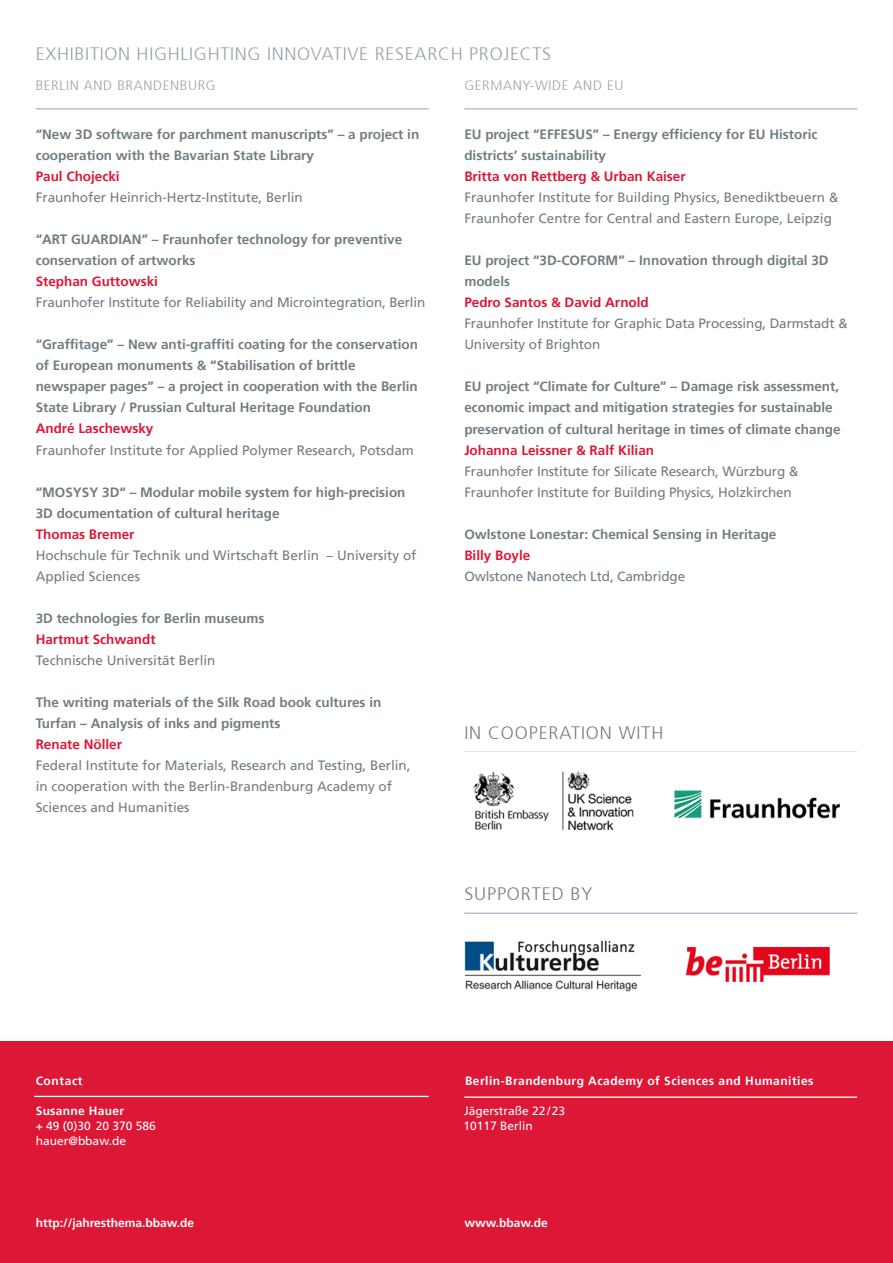
<style>
.page{position:relative;width:893px;height:1263px;background:#fff}
.page>*{position:absolute;margin:0;border:0;box-sizing:border-box;transform-origin:0 0}
.t1{font:300 18px "Frutiger 45";letter-spacing:.04em;color:#94a2aa}
.t2{font:300 18px "Frutiger 45";color:#717d83}
.t3{font:700 13.5px/21px "Frutiger 65";color:#717d83}
.t4{font:13.5px/21px "Frutiger LT";color:#717d83}
.t5{font:700 13.5px "Frutiger 65";color:#dd1736}
.t6{font:300 13.5px "Frutiger 45";letter-spacing:.05em;color:#94a2aa}
.t7{font:700 12px "Frutiger 65";letter-spacing:.04em;color:#fff}
.t8{font:12px/15px "Frutiger LT";color:#fff}
.t9{font:700 12px "Frutiger 65";color:#fff}
</style>
<div class="page">
<img style="left:464px;top:940px;width:366px;height:52px">
<hr style="left:36px;top:108px;width:393px;height:1px;background:#adb8be">
<hr style="left:464px;top:108px;width:393px;height:1px;background:#adb8be">
<div style="left:0;top:1042px;width:893px;height:221px;background:#dd1736"></div>
<hr style="left:34px;top:1096px;width:395px;height:1px;background:#fff">
<hr style="left:464px;top:1096px;width:393px;height:2px;background:#fff">
<hr style="left:464px;top:752px;width:393px;height:1px;background:#adb8be">
<img style="left:473px;top:771px;width:367px;height:59px">
<hr style="left:464px;top:912px;width:393px;height:2px;background:#adb8be">
<h1 class="t1" style="left:36px;top:43px;width:517px">EXHIBITION HIGHLIGHTING INNOVATIVE RESEARCH PROJECTS</h1>
<p class="t6" style="left:36px;top:77px;width:181px">BERLIN AND BRANDENBURG</p>
<p class="t3" style="left:464px;top:124px;width:355px">EU project “EFFESUS” – Energy efficiency for EU Historic districts’ sustainability</p>
<p class="t5" style="left:464px;top:169px;width:223px">Britta von Rettberg &amp; Urban Kaiser</p>
<p class="t4" style="left:464px;top:187px;width:376px">Fraunhofer Institute for Building Physics, Benediktbeuern &amp;<br>Fraunhofer Centre for Central and Eastern Europe, Leipzig</p>
<p class="t3" style="left:464px;top:250px;width:366px">EU project “3D-COFORM” – Innovation through digital 3D models</p>
<p class="t5" style="left:464px;top:295px;width:186px">Pedro Santos &amp; David Arnold</p>
<p class="t4" style="left:464px;top:313px;width:385px">Fraunhofer Institute for Graphic Data Processing, Darmstadt &amp;<br>University of Brighton</p>
<p class="t3" style="left:464px;top:376px;width:378px">EU project “Climate for Culture” – Damage risk assessment, economic impact and mitigation strategies for sustainable preservation of cultural heritage in times of climate change</p>
<p class="t5" style="left:464px;top:442px;width:191px">Johanna Leissner &amp; Ralf Kilian</p>
<p class="t4" style="left:464px;top:460px;width:336px">Fraunhofer Institute for Silicate Research, Würzburg &amp;<br>Fraunhofer Institute for Building Physics, Holzkirchen</p>
<p class="t3" style="left:464px;top:523px;width:314px">Owlstone Lonestar: Chemical Sensing in Heritage</p>
<p class="t5" style="left:464px;top:547px;width:68px">Billy Boyle</p>
<p class="t4" style="left:464px;top:565px;width:222px">Owlstone Nanotech Ltd, Cambridge</p>
<p class="t6" style="left:464px;top:77px;width:159px">GE RMANY-WIDE AND EU</p>
<p class="t3" style="left:36px;top:124px;width:385px">“New 3D software for parchment manuscripts” – a project in cooperation with the Bavarian State Library</p>
<p class="t5" style="left:36px;top:169px;width:86px">Paul Chojecki</p>
<p class="t4" style="left:36px;top:187px;width:269px">Fraunhofer Heinrich-Hertz-Institute, Berlin</p>
<p class="t3" style="left:36px;top:229px;width:368px">“ART GUARDIAN” – Fraunhofer technology for preventive conservation of artworks</p>
<p class="t5" style="left:36px;top:274px;width:124px">Stephan Guttowski</p>
<p class="t4" style="left:36px;top:292px;width:391px">Fraunhofer Institute for Reliability and Microintegration, Berlin</p>
<p class="t3" style="left:36px;top:334px;width:384px">“Graffitage” – New anti-graffiti coating for the conservation of European monuments &amp; “Stabilisation of brittle newspaper pages” – a project in cooperation with the Berlin State Library / Prussian Cultural Heritage Foundation</p>
<p class="t5" style="left:36px;top:421px;width:119px">André Laschewsky</p>
<p class="t4" style="left:36px;top:439px;width:380px">Fraunhofer Institute for Applied Polymer Research, Potsdam</p>
<p class="t3" style="left:36px;top:481px;width:371px">“MOSYSY 3D“ – Modular mobile system for high-precision<br>3D documentation of cultural heritage</p>
<p class="t5" style="left:36px;top:526px;width:100px">Thomas Bremer</p>
<p class="t4" style="left:36px;top:544px;width:382px">Hochschule für Technik und Wirtschaft Berlin – University of<br>Applied Sciences</p>
<p class="t3" style="left:36px;top:607px;width:230px">3D technologies for Berlin museums</p>
<p class="t5" style="left:36px;top:631px;width:122px">Hartmut Schwandt</p>
<p class="t4" style="left:36px;top:649px;width:181px">Technische Universität Berlin</p>
<p class="t3" style="left:36px;top:691px;width:347px">The writing materials of the Silk Road book cultures in<br>Turfan – Analysis of inks and pigments</p>
<p class="t5" style="left:36px;top:736px;width:88px">Renate Nöller</p>
<p class="t4" style="left:36px;top:754px;width:376px">Federal Institute for Materials, Research and Testing, Berlin, in cooperation with the Berlin-Brandenburg Academy of<br>Sciences and Humanities</p>
<h1 class="t2" style="left:464px;top:722px;width:37px">IN COOP</h1>
<h1 class="t2" style="left:539px;top:722px;width:21px">ERATION</h1>
<h1 class="t2" style="left:619px;top:722px;width:12px">WITH</h1>
<p class="t7" style="left:36px;top:1074px;width:48px">Contact</p>
<p class="t7" style="left:36px;top:1104px;width:90px">Susanne Hauer</p>
<p class="t8" style="left:36px;top:1118px;width:122px">+ 49 (0)30 20 370 586 hauer@bbaw.de</p>
<h1 class="t2" style="left:464px;top:883px;width:12px">SUPPORT</h1>
<h1 class="t2" style="left:542px;top:883px;width:40px">ED BY</h1>
<p class="t7" style="left:465px;top:1074px;width:350px">Berlin-Brandenburg Academy of Sciences and Humanities</p>
<p class="t8" style="left:464px;top:1103px;width:103px">Jägerstraße 22/23<br>10117 Berlin</p>
<p class="t9" style="left:36px;top:1215px;width:160px">http://jahresthema.bbaw.de</p>
<p class="t9" style="left:464px;top:1215px;width:85px">www.bbaw.de</p>
</div>
